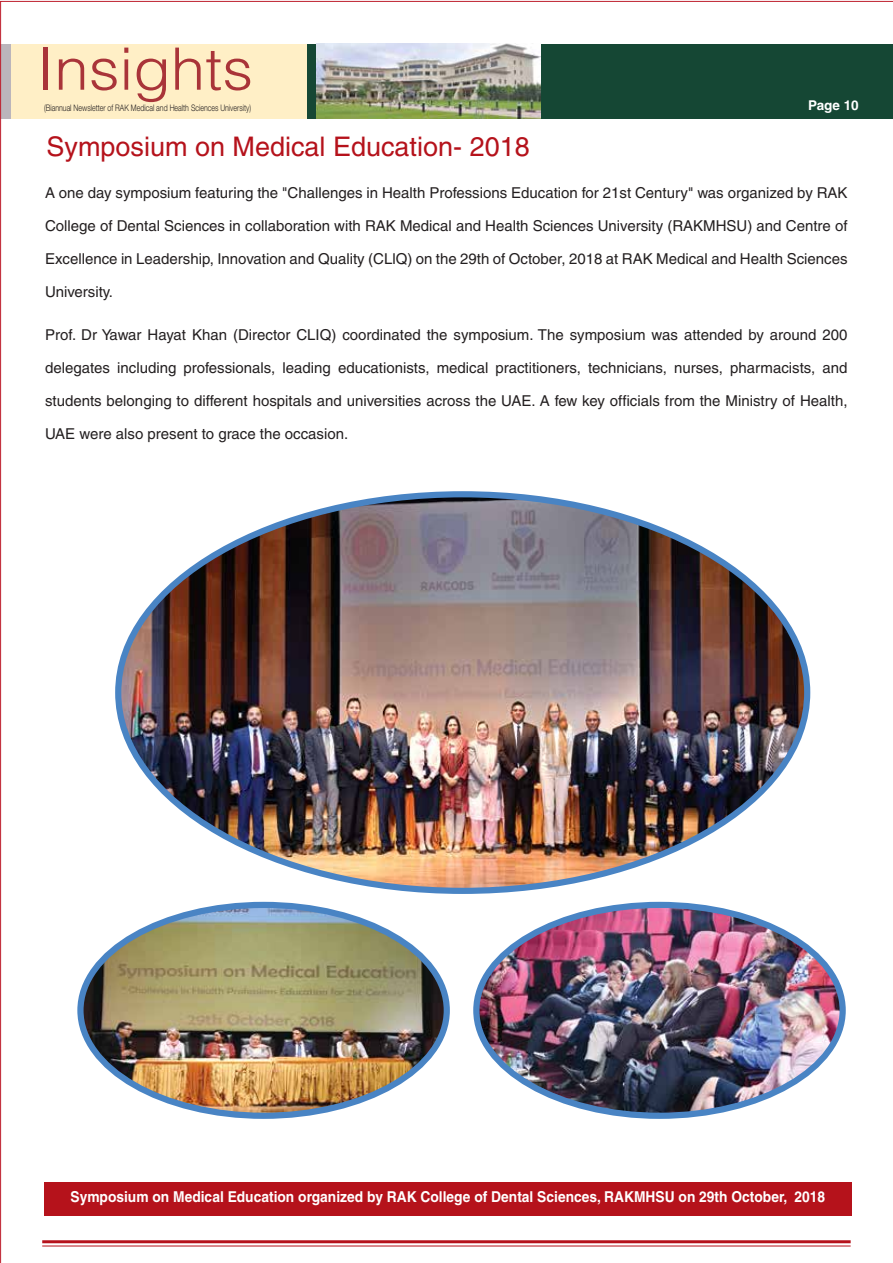
<style>
.page{position:relative;width:893px;height:1263px;background:#fff}
.page>*{position:absolute;margin:0;border:0;box-sizing:border-box;transform-origin:0 0}
.t1{font:300 58.5px "Helvetica";color:#a93439;scale:1.05 1}
.t2{font:27px "Helvetica";color:#b5121b}
.t3{font:15px "Helvetica";color:#231f20}
.t4{font:700 15px "Helvetica";color:#fff;scale:.92 1}
.t5{font:700 13.5px "Helvetica";letter-spacing:-.005em;color:#fff}
.t6{font:300 9px "Helvetica Neue";color:#231f20;scale:.78 1}
</style>
<div class="page">
<img style="left:0;top:1px;width:893px;height:1262px">
<h1 class="t1" style="left:37px;top:32px;width:207px">Insights</h1>
<p class="t6" style="left:44px;top:102px;width:267px">(Biannual Newsletter of RAK Medical and Health Sciences University)</p>
<p class="t5" style="left:808px;top:97px;width:52px">Page 10</p>
<h2 class="t2" style="left:46px;top:130px;width:485px">Symposium on Medical Education- 2018</h2>
<p class="t3" style="left:45px;top:184px;width:804px">A one day symposium featuring the "Challenges in Health Professions Education for 21st Century" was organized by RAK</p>
<p class="t3" style="left:45px;top:217px;width:804px">College of Dental Sciences in collaboration with RAK Medical and Health Sciences University (RAKMHSU) and Centre of</p>
<p class="t3" style="left:45px;top:250px;width:804px">Excellence in Leadership, Innovation and Quality (CLlQ) on the 29th of October, 2018 at RAK Medical and Health Sciences</p>
<p class="t3" style="left:45px;top:283px;width:70px">University.</p>
<p class="t3" style="left:45px;top:326px;width:804px">Prof. Dr Yawar Hayat Khan (Director CLIQ) coordinated the symposium. The symposium was attended by around 200</p>
<p class="t3" style="left:45px;top:359px;width:804px">delegates including professionals, leading educationists, medical practitioners, technicians, nurses, pharmacists, and</p>
<p class="t3" style="left:45px;top:392px;width:804px">students belonging to different hospitals and universities across the UAE. A few key officials from the Ministry of Health,</p>
<p class="t3" style="left:45px;top:425px;width:305px">UAE were also present to grace the occasion.</p>
<p class="t4" style="left:70px;top:1188px;width:822px">Symposium on Medical Education organized by RAK College of Dental Sciences, RAKMHSU on 29th October, 2018</p>
</div>
